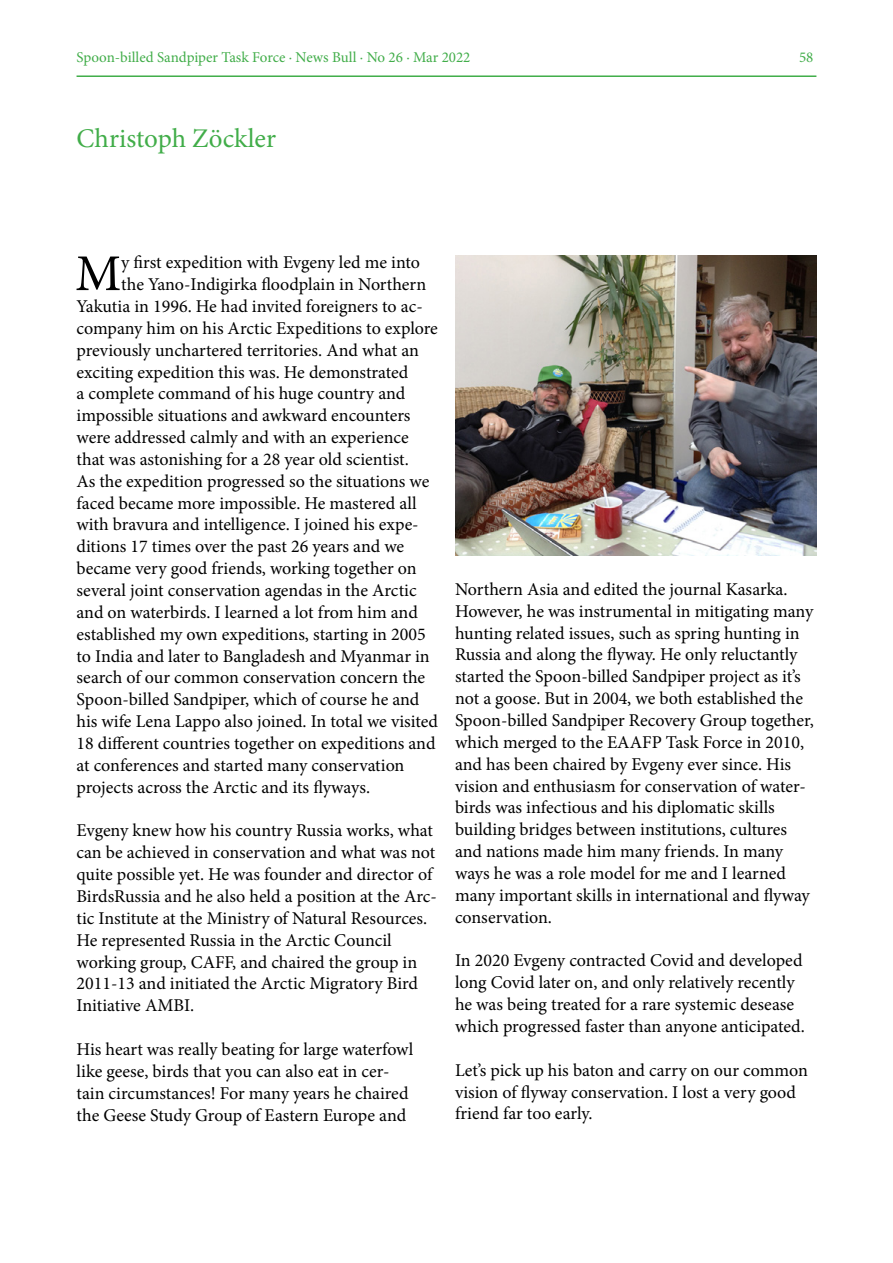
<style>
.page{position:relative;width:893px;height:1263px;background:#fff}
.page>*{position:absolute;margin:0;border:0;box-sizing:border-box;transform-origin:0 0}
.t1{font:51.6px "Minion Pro";color:#000}
.t2{font:27px "Minion Pro";color:#41ad49}
.t3{font:18px/21.9px "Minion Pro";color:#000}
.t4{font:15px "Minion Pro";color:#41ad49}
</style>
<div class="page">
<hr style="left:77px;top:75px;width:739px;height:2px;background:#41ad49">
<img style="left:455px;top:255px;width:361px;height:300px">
<p class="t4" style="left:77px;top:47px;width:395px">Spoon-billed Sandpiper Task Force · News Bull · No 26 · Mar 2022</p>
<p class="t4" style="left:799px;top:47px;width:16px">58</p>
<h2 class="t2" style="left:77px;top:120px;width:201px">Christoph Zöckler</h2>
<h1 class="t1" style="left:75px;top:239px;width:47px">M</h1>
<p class="t3" style="left:121px;top:252px;width:300px">y first expedition with Evgeny led me into</p>
<p class="t3" style="left:121px;top:273px;width:307px">the Yano-Indigirka floodplain in Northern</p>
<p class="t3" style="left:77px;top:295px;width:348px">Yakutia in 1996. He had invited foreigners to ac-</p>
<p class="t3" style="left:77px;top:317px;width:363px">company him on his Arctic Expeditions to explore</p>
<p class="t3" style="left:77px;top:339px;width:344px">previously unchartered territories. And what an</p>
<p class="t3" style="left:77px;top:361px;width:333px">exciting expedition this was. He demonstrated</p>
<p class="t3" style="left:77px;top:383px;width:330px">a complete command of his huge country and</p>
<p class="t3" style="left:77px;top:405px;width:336px">impossible situations and awkward encounters</p>
<p class="t3" style="left:77px;top:426px;width:334px">were addressed calmly and with an experience</p>
<p class="t3" style="left:77px;top:448px;width:334px">that was astonishing for a 28 year old scientist.</p>
<p class="t3" style="left:77px;top:470px;width:354px">As the expedition progressed so the situations we</p>
<p class="t3" style="left:77px;top:492px;width:342px">faced became more impossible. He mastered all</p>
<p class="t3" style="left:77px;top:514px;width:344px">with bravura and intelligence. I joined his expe-</p>
<p class="t3" style="left:77px;top:536px;width:329px">ditions 17 times over the past 26 years and we</p>
<p class="t3" style="left:77px;top:558px;width:342px">became very good friends, working together on</p>
<p class="t3" style="left:77px;top:579px;width:342px">several joint conservation agendas in the Arctic</p>
<p class="t3" style="left:77px;top:601px;width:343px">and on waterbirds. I learned a lot from him and</p>
<p class="t3" style="left:77px;top:623px;width:351px">established my own expeditions, starting in 2005</p>
<p class="t3" style="left:77px;top:645px;width:355px">to India and later to Bangladesh and Myanmar in</p>
<p class="t3" style="left:77px;top:667px;width:350px">search of our common conservation concern the</p>
<p class="t3" style="left:77px;top:689px;width:344px">Spoon-billed Sandpiper, which of course he and</p>
<p class="t3" style="left:77px;top:710px;width:363px">his wife Lena Lappo also joined. In total we visited</p>
<p class="t3" style="left:77px;top:732px;width:360px">18 different countries together on expeditions and</p>
<p class="t3" style="left:77px;top:754px;width:329px">at conferences and started many conservation</p>
<p class="t3" style="left:77px;top:776px;width:295px">projects across the Arctic and its flyways.</p>
<p class="t3" style="left:77px;top:820px;width:362px">Evgeny knew how his country Russia works, what can be achieved in conservation and what was not quite possible yet. He was founder and director of BirdsRussia and he also held a position at the Arc&shy;tic Institute at the Ministry of Natural Resources.<br>He represented Russia in the Arctic Council working group, CAFF, and chaired the group in 2011-13 and initiated the Arctic Migratory Bird Initiative AMBI.</p>
<p class="t3" style="left:77px;top:1038px;width:338px">His heart was really beating for large waterfowl like geese, birds that you can also eat in cer&shy;tain circumstances! For many years he chaired the Geese Study Group of Eastern Europe and</p>
<p class="t3" style="left:455px;top:578px;width:360px">Northern Asia and edited the journal Kasarka.<br>However, he was instrumental in mitigating many hunting related issues, such as spring hunting in Russia and along the flyway. He only reluctantly started the Spoon-billed Sandpiper project as it’s not a goose. But in 2004, we both established the Spoon-billed Sandpiper Recovery Group together, which merged to the EAAFP Task Force in 2010, and has been chaired by Evgeny ever since. His vision and enthusiasm for conservation of water&shy;birds was infectious and his diplomatic skills building bridges between institutions, cultures and nations made him many friends. In many ways he was a role model for me and I learned many important skills in international and flyway conservation.</p>
<p class="t3" style="left:455px;top:950px;width:351px">In 2020 Evgeny contracted Covid and developed long Covid later on, and only relatively recently he was being treated for a rare systemic desease which progressed faster than anyone anticipated.</p>
<p class="t3" style="left:455px;top:1059px;width:354px">Let’s pick up his baton and carry on our common vision of flyway conservation. I lost a very good friend far too early.</p>
</div>
